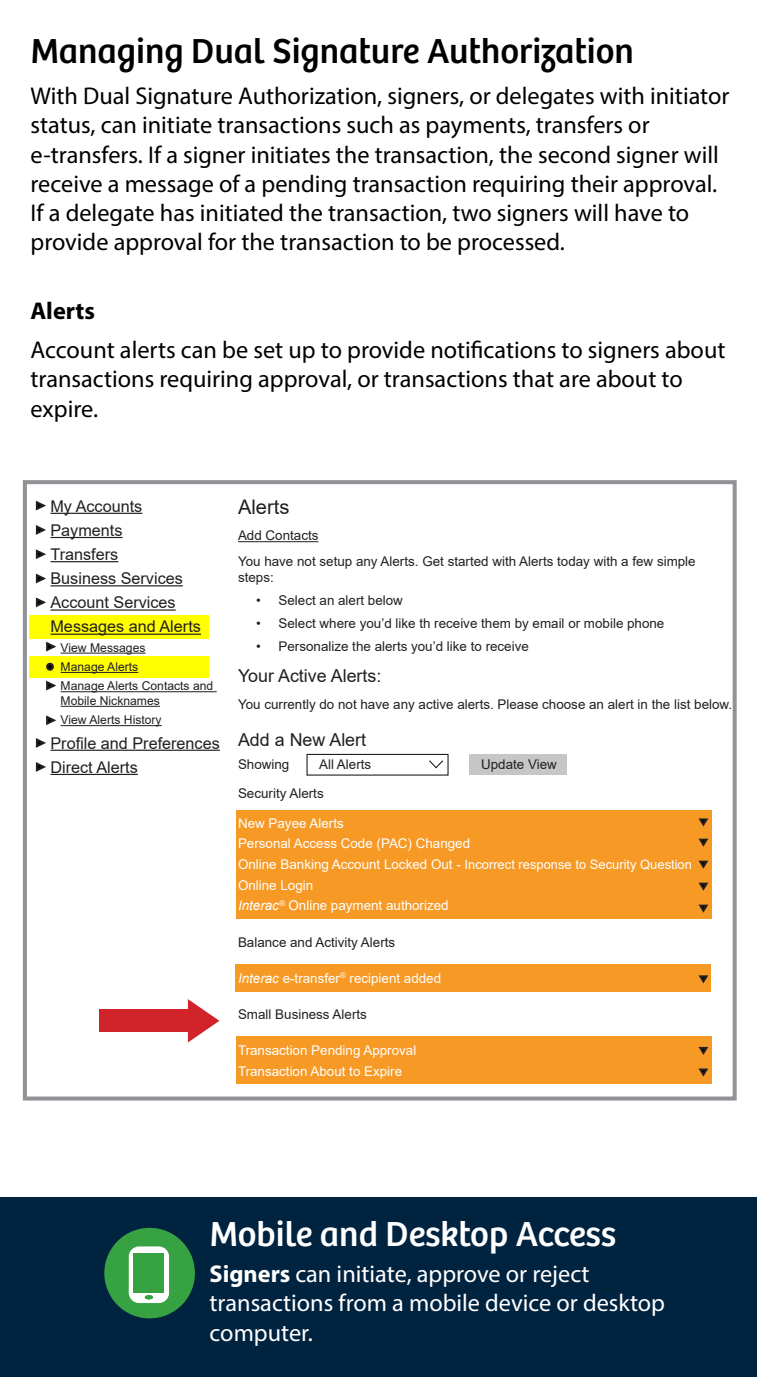
<style>
.page{position:relative;width:757px;height:1377px;background:#fff}
.page>*{position:absolute;margin:0;border:0;box-sizing:border-box;transform-origin:0 0}
.t1{font:36px "Bree";color:#000}
.t2{font:36px "Bree";color:#fff}
.t3{font:24.3px/29.2px "Myriad Pro";color:#000}
.t4{font:24.3px/29.2px "Myriad Pro";color:#fff}
.t5{font:700 24.3px "Myriad Pro";color:#000}
.t6{font:20.03px "Arial";color:#231f20}
.t7{font:17.78px "Arial";color:#231f20}
.t8{font:16.2px/24.1px "Arial";color:#231f20}
.t9{font:13.5px/26.1px "Arial";color:#231f20}
.t10{font:13.5px/20.5px "Arial";color:#fff}
.t11{font:13.05px "Arial";color:#fff}
.t12{font:12.15px/19.3px "Arial";color:#231f20}
.s1{font-size:13.5px}
.s2{font-style:italic}
.s3{font-weight:700}
</style>
<div class="page">
<div style="left:0;top:1197px;width:757px;height:180px;background:#002340"></div>
<svg style="left:35px;top:500px;width:11px;height:11px"></svg>
<svg style="left:35px;top:525px;width:11px;height:10px"></svg>
<svg style="left:35px;top:549px;width:11px;height:10px"></svg>
<svg style="left:35px;top:573px;width:11px;height:11px"></svg>
<svg style="left:35px;top:597px;width:11px;height:11px"></svg>
<svg style="left:35px;top:738px;width:11px;height:10px"></svg>
<svg style="left:35px;top:762px;width:11px;height:10px"></svg>
<div style="left:236px;top:1036px;width:475px;height:48px;background:#f79925"></div>
<div style="left:236px;top:964px;width:474px;height:27px;background:#f79925"></div>
<div style="left:236px;top:810px;width:475px;height:109px;background:#f79925"></div>
<div style="left:469px;top:754px;width:97px;height:21px;background:#c5c6c8"></div>
<div style="left:29px;top:657px;width:180px;height:21px;background:#ff0"></div>
<div style="left:29px;top:615px;width:180px;height:23px;background:#ff0"></div>
<hr style="left:50px;top:513px;width:92px;height:1px;background:#231f20">
<hr style="left:50px;top:537px;width:72px;height:1px;background:#231f20">
<hr style="left:50px;top:561px;width:68px;height:1px;background:#231f20">
<hr style="left:50px;top:585px;width:133px;height:1px;background:#231f20">
<hr style="left:50px;top:609px;width:126px;height:2px;background:#231f20">
<hr style="left:50px;top:634px;width:151px;height:1px;background:#231f20">
<hr style="left:61px;top:653px;width:84px;height:1px;background:#231f20">
<hr style="left:61px;top:672px;width:77px;height:1px;background:#231f20">
<hr style="left:61px;top:691px;width:156px;height:1px;background:#231f20">
<hr style="left:61px;top:706px;width:99px;height:1px;background:#231f20">
<hr style="left:61px;top:725px;width:101px;height:1px;background:#231f20">
<hr style="left:50px;top:750px;width:170px;height:1px;background:#231f20">
<hr style="left:50px;top:774px;width:88px;height:1px;background:#231f20">
<svg style="left:46px;top:641px;width:11px;height:11px"></svg>
<hr style="left:238px;top:541px;width:80px;height:1px;background:#231f20">
<div style="left:306px;top:754px;width:142px;height:22px;border:1px solid #231f20"></div>
<svg style="left:429px;top:760px;width:14px;height:9px"></svg>
<svg style="left:46px;top:680px;width:11px;height:11px"></svg>
<svg style="left:46px;top:715px;width:11px;height:11px"></svg>
<div style="left:46px;top:663px;width:8px;height:8px;border:2px solid #231f20;border-radius:50%"></div>
<svg style="left:698px;top:818px;width:11px;height:9px"></svg>
<svg style="left:698px;top:838px;width:11px;height:9px"></svg>
<svg style="left:698px;top:860px;width:11px;height:9px"></svg>
<svg style="left:698px;top:882px;width:11px;height:9px"></svg>
<svg style="left:698px;top:904px;width:11px;height:9px"></svg>
<svg style="left:698px;top:975px;width:11px;height:9px"></svg>
<svg style="left:698px;top:1046px;width:11px;height:9px"></svg>
<svg style="left:698px;top:1068px;width:11px;height:9px"></svg>
<div style="left:99px;top:1010px;width:95px;height:22px;background:#d1232a"></div>
<svg style="left:188px;top:999px;width:31px;height:44px"></svg>
<div style="left:23px;top:480px;width:713px;height:621px;border:4px solid #919396"></div>
<div style="left:104px;top:1228px;width:91px;height:90px;background:#37a241;border-radius:50%"></div>
<div style="left:130px;top:1248px;width:37px;height:53px;background:#fff;border-radius:9px"></div>
<div style="left:129px;top:1246px;width:40px;height:57px;border:3px solid #fff;border-radius:9px"></div>
<div style="left:133px;top:1254px;width:31px;height:39px;background:#37a241"></div>
<div style="left:145px;top:1295px;width:8px;height:5px;background:#37a241;border-radius:50%"></div>
<h1 class="t1" style="left:31px;top:30px;width:604px">Managing Dual Signature Authorization</h1>
<p class="t3" style="left:31px;top:81px;width:700px">With Dual Signature Authorization, signers, or delegates with initiator status, can initiate transactions such as payments, transfers or e-transfers. If a signer initiates the transaction, the second signer will receive a message of a pending transaction requiring their approval.<br>If a delegate has initiated the transaction, two signers will have to provide approval for the transaction to be processed.</p>
<p class="t5" style="left:31px;top:295px;width:66px">Alerts</p>
<p class="t3" style="left:31px;top:335px;width:696px">Account alerts can be set up to provide notifications to signers about transactions requiring approval, or transactions that are about to expire.</p>
<p class="t8" style="left:50px;top:494px;width:152px">My Accounts<br>Payments<br>Transfers<br>Business Services<br>Account Services<br>Messages and Alerts</p>
<p class="t12" style="left:61px;top:638px;width:154px">View Messages<br>Manage Alerts<br>Manage Alerts Contacts and</p>
<p class="t12" style="left:61px;top:691px;width:103px">Mobile Nicknames<br>View Alerts History</p>
<p class="t8" style="left:50px;top:731px;width:171px">Profile and Preferences<br>Direct Alerts</p>
<p class="t6" style="left:238px;top:493px;width:53px">Alerts</p>
<p class="t9" style="left:238px;top:522px;width:459px">Add Contacts<br>You have not setup any Alerts. Get started with Alerts today with a few simple</p>
<p class="t9" style="left:238px;top:565px;width:37px">steps:</p>
<p class="t9" style="left:256px;top:587px;width:148px">• Select an alert below</p>
<p class="t9" style="left:256px;top:610px;width:410px">• Select where you’d like th receive them by email or mobile phone</p>
<p class="t9" style="left:256px;top:633px;width:274px">• Personalize the alerts you’d like to receive</p>
<p class="t7" style="left:238px;top:664px;width:145px">Your Active Alerts:</p>
<p class="t9" style="left:238px;top:691px;width:495px">You currently do not have any active alerts. Please choose an alert in the list below.</p>
<p class="t7" style="left:238px;top:727px;width:130px">Add a New Alert</p>
<p class="t9" style="left:238px;top:751px;width:53px">Showing</p>
<p class="t9" style="left:319px;top:751px;width:54px">All Alerts</p>
<p class="t9" style="left:481px;top:751px;width:77px">Update View</p>
<p class="t9" style="left:238px;top:780px;width:87px">Security Alerts</p>
<p class="t10" style="left:238px;top:813px;width:234px">New Payee Alerts<br>Personal Access Code (PAC) Changed</p>
<p class="t11" style="left:238px;top:855px;width:455px"><span class="s1">Online Banking Account Locked Out -</span> Incorrect response to Security Question</p>
<p class="t10" style="left:238px;top:875px;width:212px">Online Login<br><span class="s2">Interac</span><sup>®</sup> Online payment authorized</p>
<p class="t9" style="left:238px;top:929px;width:159px">Balance and Activity Alerts</p>
<p class="t10" style="left:238px;top:968px;width:205px"><span class="s2">Interac</span> e-transfer<sup>®</sup> recipient added</p>
<p class="t9" style="left:238px;top:1001px;width:130px">Small Business Alerts</p>
<p class="t10" style="left:238px;top:1040px;width:180px">Transaction Pending Approval<br>Transaction About to Expire</p>
<h1 class="t2" style="left:209px;top:1213px;width:408px">Mobile and Desktop Access</h1>
<p class="t4" style="left:209px;top:1259px;width:457px"><span class="s3">Signers</span> can initiate, approve or reject transactions from a mobile device or desktop computer.</p>
</div>
